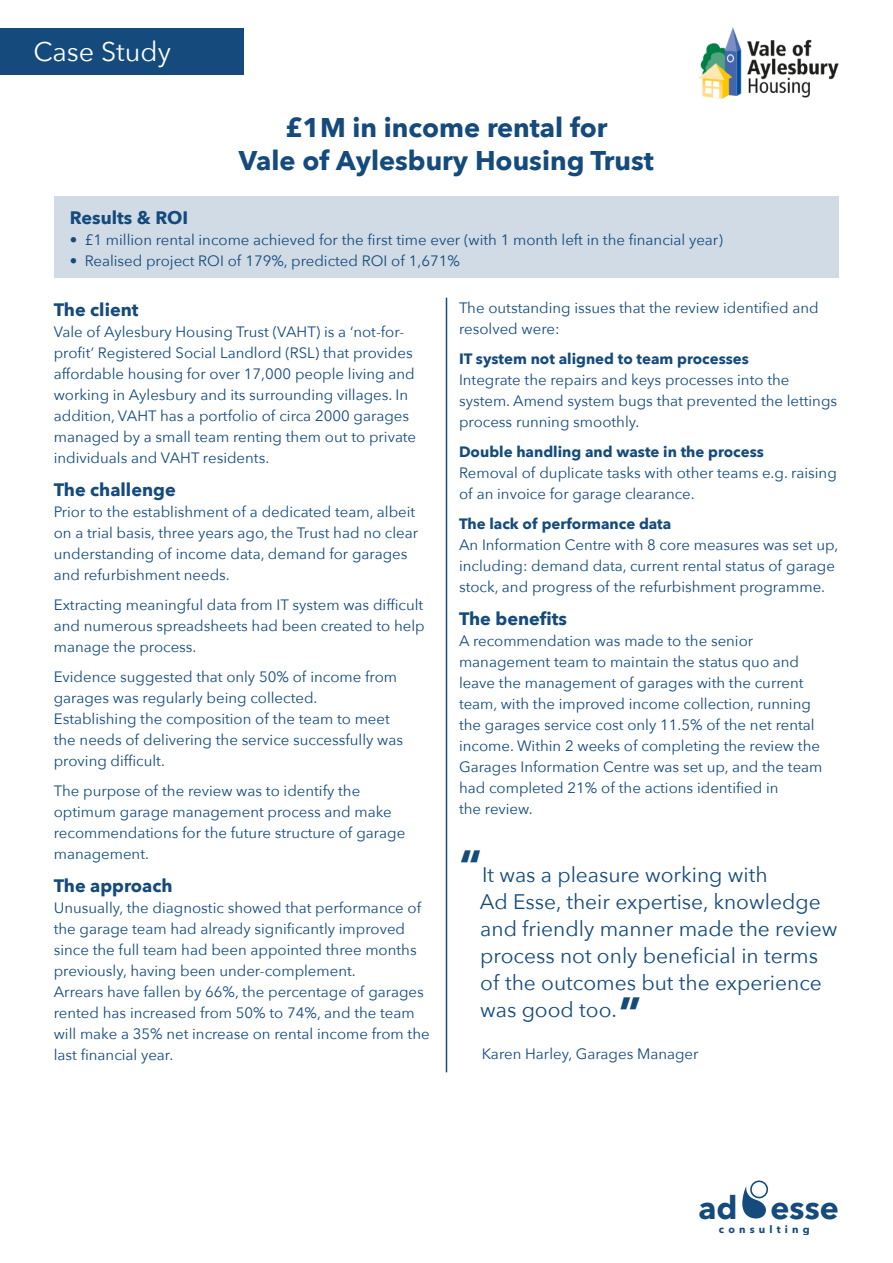
<style>
.page{position:relative;width:893px;height:1263px;background:#fff}
.page>*{position:absolute;margin:0;border:0;box-sizing:border-box;transform-origin:0 0}
.t1{font:700 45px "Avenir Next";color:#144a7c}
.t2{font:700 31.95px "Avenir Next";color:#144a7c}
.t3{font:700 27px "Avenir Next";color:#144a7c}
.t4{font:27px "Avenir Next";color:#fff}
.t5{font:21px "Avenir Next";color:#144a7c}
.t6{font:700 18px "Avenir Next";color:#144a7c}
.t7{font:15px/21px "Avenir Next";color:#144a7c}
.t8{font:700 15px "Avenir Next";color:#144a7c}
.t9{font:700 10.5px "Avenir Next";letter-spacing:.4em;color:#144a7c}
.s1{font-weight:700}
.s2{font-weight:700;font-size:45px}
</style>
<div class="page">
<div style="left:54px;top:196px;width:785px;height:82px;background:#d0dbe5"></div>
<svg style="left:742px;top:1180px;width:27px;height:39px"></svg>
<hr style="left:446px;top:298px;width:1px;height:774px;background:#144a7c">
<div style="left:0;top:28px;width:244px;height:46px;background:#144a7c"></div>
<img style="left:698px;top:28px;width:141px;height:71px">
<p class="t4" style="left:34px;top:29px;width:139px">Case Study</p>
<p class="t3" style="left:285px;top:104px;width:324px">£1M in income rental for</p>
<p class="t3" style="left:239px;top:137px;width:416px">Vale of Aylesbury Housing Trust</p>
<p class="t6" style="left:70px;top:202px;width:120px">Results &amp; ROI</p>
<p class="t7" style="left:70px;top:229px;width:655px"><span class="s1">•</span> £1 million rental income achieved for the first time ever (with 1 month left in the financial year)</p>
<p class="t7" style="left:70px;top:250px;width:392px"><span class="s1">•</span> Realised project ROI of 179%, predicted ROI of 1,671%</p>
<p class="t6" style="left:54px;top:294px;width:86px">The client</p>
<p class="t7" style="left:54px;top:320px;width:364px">Vale of Aylesbury Housing Trust (VAHT) is a ‘not-for&shy;profit’ Registered Social Landlord (RSL) that provides affordable housing for over 17,000 people living and working in Aylesbury and its surrounding villages. In addition, VAHT has a portfolio of circa 2000 garages managed by a small team renting them out to private individuals and VAHT residents.</p>
<p class="t6" style="left:54px;top:474px;width:123px">The challenge</p>
<p class="t7" style="left:54px;top:500px;width:366px">Prior to the establishment of a dedicated team, albeit on a trial basis, three years ago, the Trust had no clear understanding of income data, demand for garages and refurbishment needs.</p>
<p class="t7" style="left:54px;top:593px;width:372px;text-align:justify">Extracting meaningful data from IT system was difficult and numerous spreadsheets had been created to help manage the process.</p>
<p class="t7" style="left:54px;top:665px;width:345px">Evidence suggested that only 50% of income from garages was regularly being collected.</p>
<p class="t7" style="left:54px;top:707px;width:351px">Establishing the composition of the team to meet the needs of delivering the service successfully was proving difficult.</p>
<p class="t7" style="left:54px;top:779px;width:353px">The purpose of the review was to identify the optimum garage management process and make recommendations for the future structure of garage management.</p>
<p class="t6" style="left:54px;top:870px;width:120px">The approach</p>
<p class="t7" style="left:54px;top:896px;width:369px">Unusually, the diagnostic showed that performance of the garage team had already significantly improved since the full team had been appointed three months previously, having been under-complement.</p>
<p class="t7" style="left:54px;top:980px;width:377px">Arrears have fallen by 66%, the percentage of garages rented has increased from 50% to 74%, and the team will make a 35% net increase on rental income from the last financial year.</p>
<p class="t7" style="left:459px;top:296px;width:361px">The outstanding issues that the review identified and resolved were:</p>
<p class="t8" style="left:459px;top:345px;width:291px">IT system not aligned to team processes</p>
<p class="t7" style="left:459px;top:368px;width:380px">Integrate the repairs and keys processes into the system. Amend system bugs that prevented the lettings process running smoothly.</p>
<p class="t8" style="left:459px;top:438px;width:306px">Double handling and waste in the process</p>
<p class="t7" style="left:459px;top:461px;width:379px">Removal of duplicate tasks with other teams e.g. raising of an invoice for garage clearance.</p>
<p class="t8" style="left:459px;top:510px;width:214px">The lack of performance data</p>
<p class="t7" style="left:459px;top:533px;width:381px">An Information Centre with 8 core measures was set up, including: demand data, current rental status of garage stock, and progress of the refurbishment programme.</p>
<p class="t6" style="left:459px;top:603px;width:110px">The benefits</p>
<p class="t7" style="left:459px;top:629px;width:365px">A recommendation was made to the senior management team to maintain the status quo and leave the management of garages with the current team, with the improved income collection, running the garages service cost only 11.5% of the net rental income. Within 2 weeks of completing the review the Garages Information Centre was set up, and the team had completed 21% of the actions identified in</p>
<p class="t7" style="left:459px;top:797px;width:75px">the review.</p>
<p class="t5" style="left:459px;top:857px;width:310px"><span class="s2">“</span>It was a pleasure working with</p>
<p class="t5" style="left:480px;top:884px;width:342px">Ad Esse, their expertise, knowledge</p>
<p class="t5" style="left:480px;top:911px;width:359px">and friendly manner made the review</p>
<p class="t5" style="left:480px;top:938px;width:339px">process not only beneficial in terms</p>
<p class="t5" style="left:480px;top:965px;width:343px">of the outcomes but the experience</p>
<p class="t5" style="left:480px;top:992px;width:138px">was good too.</p>
<p class="t7" style="left:482px;top:1043px;width:218px">Karen Harley, Garages Manager</p>
<p class="t1" style="left:619px;top:974px;width:24px">”</p>
<p class="t2" style="left:698px;top:1180px;width:142px">ad esse</p>
<p class="t9" style="left:719px;top:1220px;width:92px">consulting</p>
</div>
